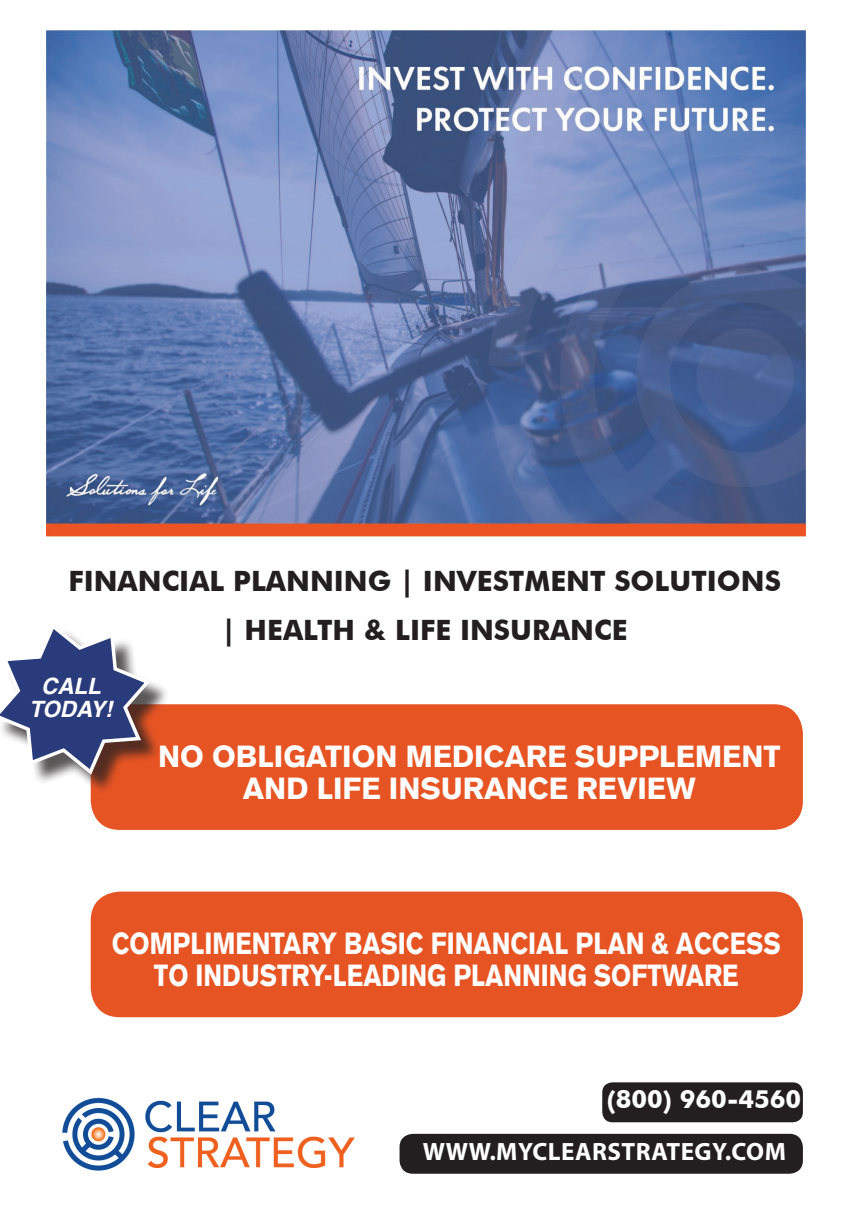
<style>
.page{position:relative;width:844px;height:1209px;background:#fff}
.page>*{position:absolute;margin:0;border:0;box-sizing:border-box;transform-origin:0 0}
.t1{font:900 29.75px/31.5px "Akzidenz Grotesk CE";color:#fff;text-align:center;scale:.85 1}
.t2{font:900 29.75px/31.5px "Akzidenz Grotesk CE";color:#fff;text-align:center}
.t3{font:700 28px/49px "Futura BT";color:#231f20;text-align:center}
.t4{font:700 25.03px "Myriad Pro";letter-spacing:.02em;color:#fff}
.t5{font:700 25.03px "Futura BT";color:#fff}
.t6{font:italic 700 22.57px/22.6px "Sans";color:#fff;text-align:center}
</style>
<div class="page">
<img style="left:62px;top:1097px;width:293px;height:74px">
<div style="left:91px;top:704px;width:712px;height:126px;background:#e75424;border-radius:29px"></div>
<div style="left:91px;top:891px;width:712px;height:126px;background:#e75424;border-radius:29px"></div>
<div style="left:602px;top:1082px;width:201px;height:40px;background:#231f20;border-radius:10px"></div>
<div style="left:399px;top:1134px;width:404px;height:39px;background:#231f20;border-radius:13px"></div>
<img style="left:47px;top:30px;width:759px;height:507px">
<div style="left:0;top:627px;width:170px;height:168px;background:#231f20;opacity:.75"></div>
<svg style="left:0;top:627px;width:153px;height:150px"></svg>
<p class="t3" style="left:68px;top:556px;width:714px">FINANCIAL PLANNING | INVESTMENT SOLUTIONS | HEALTH &amp; LIFE I NSURANCE</p>
<p class="t6" style="left:29px;top:675px;width:85px">CALL<br>TODAY!</p>
<p class="t2" style="left:158px;top:741px;width:624px">NO OBLIGATION MEDICARE SUPPLEMENT<br>AND LIFE INSURANCE REVIEW</p>
<p class="t1" style="left:112px;top:928px;width:788px">COMPLIMENTARY BASIC FINANCIAL PLAN &amp; ACCESS<br>TO INDUSTRY-LEADING PLANNING SOFTWARE</p>
<p class="t5" style="left:607px;top:1083px;width:196px">(800) 960-4560</p>
<p class="t4" style="left:423px;top:1135px;width:364px">WWW.MYCLEARSTRATEGY.COM</p>
</div>
